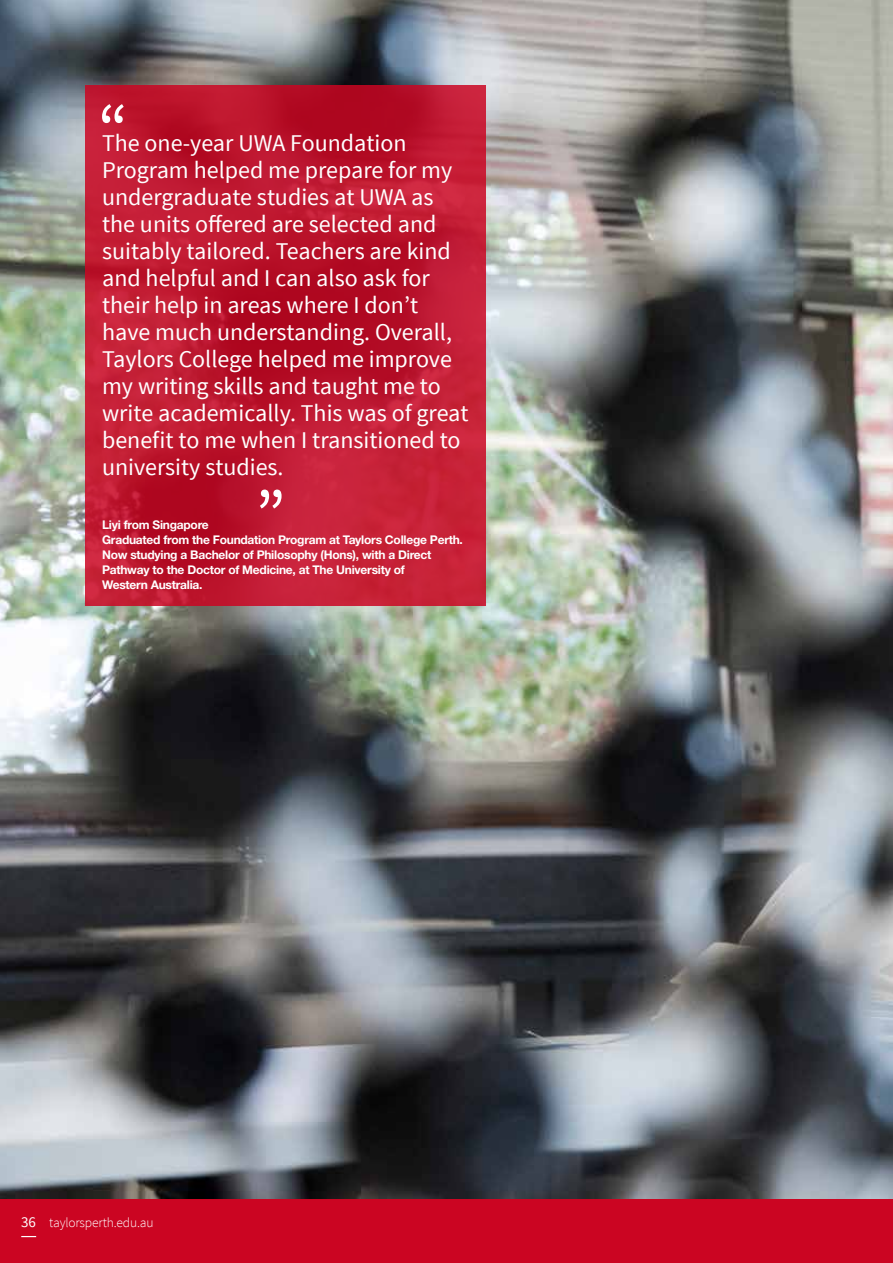
<style>
.page{position:relative;width:893px;height:1263px;background:#fff}
.page>*{position:absolute;margin:0;border:0;box-sizing:border-box;transform-origin:0 0}
.t1{font:24px/27px "Source Sans Pro";color:#fff}
.t2{font:300 13.5px "Source Sans Pro";letter-spacing:-.01em;color:#fff}
.t3{font:700 12px/15px "Helvetica Neue LT Std";letter-spacing:-.02em;color:#fff}
.s1{font-weight:400;font-size:15px}
</style>
<div class="page">
<img style="left:0;top:0;width:893px;height:1199px">
<svg style="left:85px;top:85px;width:401px;height:521px;fill:#c11b32"></svg>
<svg style="left:102px;top:104px;width:22px;height:19px"></svg>
<div style="left:0;top:1199px;width:893px;height:64px;background:#cb0522"></div>
<svg style="left:21px;top:1236px;width:15px;height:1px"></svg>
<svg style="left:260px;top:490px;width:22px;height:18px"></svg>
<p class="t1" style="left:102px;top:130px;width:368px">The one-year UWA Foundation<br>Program helped me prepare for my undergraduate studies at UWA as the units offered are selected and suitably tailored. Teachers are kind and helpful and I can also ask for their help in areas where I don’t have much understanding. Overall,<br>Taylors College helped me improve my writing skills and taught me to write academically. This was of great benefit to me when I transitioned to university studies.</p>
<p class="t3" style="left:102px;top:517px;width:362px">Liyi from Singapore<br>Graduated from the Foundation Program at Taylors College Perth.<br>Now studying a Bachelor of Philosophy (Hons), with a Direct Pathway to the Doctor of Medicine, at The University of<br>Western Australia.</p>
<p class="t2" style="left:21px;top:1215px;width:134px"><span class="s1">36</span> taylorsperth.edu.au</p>
</div>
